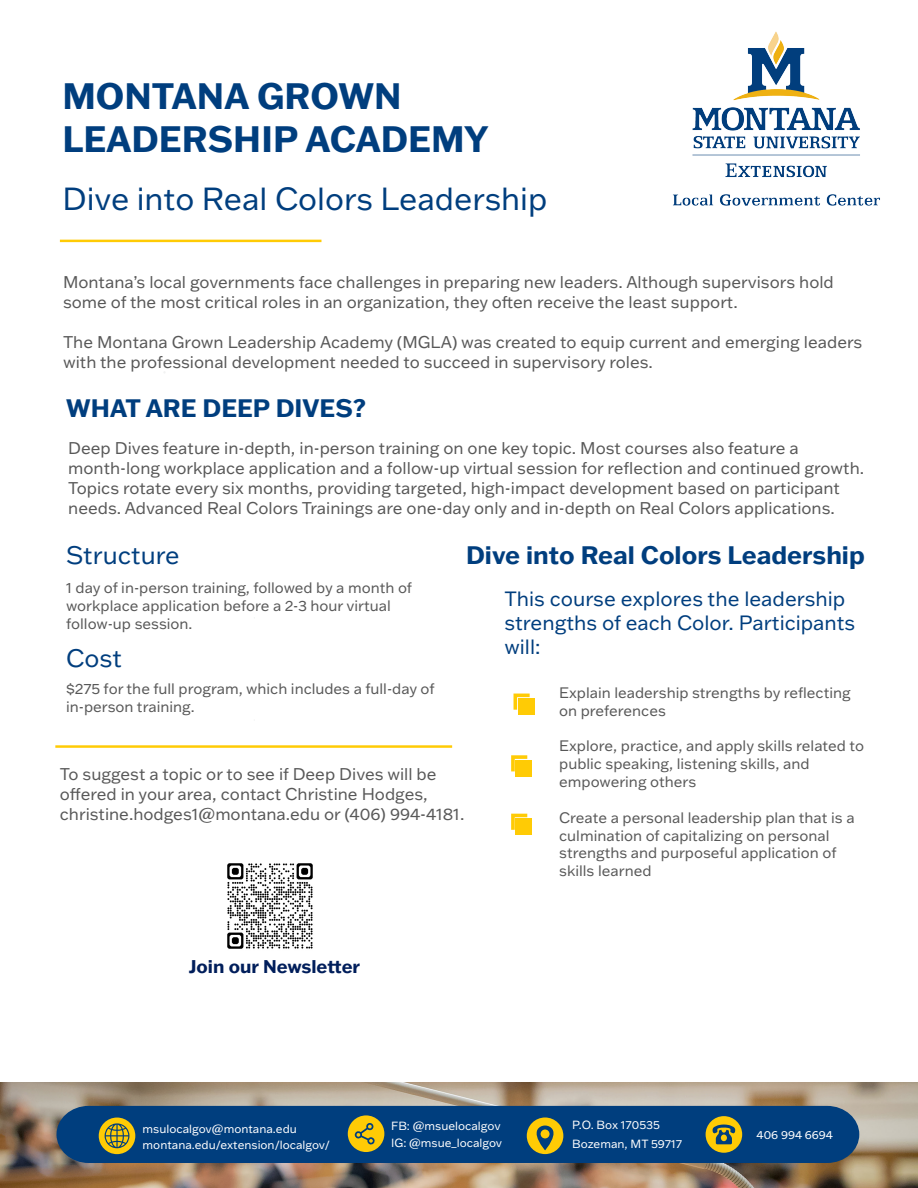
<style>
.page{position:relative;width:918px;height:1188px;background:#fff}
.page>*{position:absolute;margin:0;border:0;box-sizing:border-box;transform-origin:0 0}
.t1{font:700 36px/43.2px "Franklin Gothic ATF";color:#003e7e}
.t2{font:31.35px "Franklin Gothic ATF";color:#003e7e}
.t3{font:700 24.75px "Franklin Gothic ATF";color:#003e7e}
.t4{font:24.75px "Franklin Gothic ATF";color:#003e7e}
.t5{font:20.25px/24.3px "Franklin Gothic ATF";color:#003e7e}
.t6{font:700 18px "Franklin Gothic ATF";color:#001e5b}
.t7{font:16.65px/20px "Franklin Gothic ATF";color:#585858}
.t8{font:14.85px/17.9px "Franklin Gothic ATF";color:#585858}
.t9{font:11.55px/18.6px "Franklin Gothic ATF";color:#fff}
</style>
<div class="page">
<img style="left:0;top:1083px;width:918px;height:105px">
<div style="left:57px;top:1106px;width:802px;height:57px;background:#003e7e"></div>
<div style="left:706px;top:1116px;width:36px;height:37px;background:#ffcb05;border-radius:50%"></div>
<svg style="left:712px;top:1125px;width:24px;height:20px"></svg>
<div style="left:99px;top:1118px;width:36px;height:36px;background:#ffcb05;border-radius:50%"></div>
<svg style="left:105px;top:1123px;width:24px;height:25px"></svg>
<div style="left:527px;top:1117px;width:36px;height:37px;background:#ffcb05;border-radius:50%"></div>
<svg style="left:529px;top:1125px;width:32px;height:25px"></svg>
<div style="left:348px;top:1115px;width:36px;height:37px;background:#ffcb05;border-radius:50%"></div>
<svg style="left:355px;top:1123px;width:20px;height:22px"></svg>
<hr style="left:60px;top:240px;width:261px;height:2px;background:#ffcb05">
<img style="left:673px;top:31px;width:207px;height:175px">
<svg style="left:514px;top:694px;width:16px;height:16px"></svg>
<div style="left:518px;top:698px;width:16px;height:16px;background:#ffcb05"></div>
<hr style="left:55px;top:745px;width:397px;height:3px;background:#ffcb05">
<svg style="left:511px;top:814px;width:16px;height:16px"></svg>
<div style="left:516px;top:818px;width:16px;height:17px;background:#ffcb05"></div>
<svg style="left:511px;top:755px;width:16px;height:16px"></svg>
<div style="left:516px;top:760px;width:16px;height:16px;background:#ffcb05"></div>
<img style="left:227px;top:863px;width:86px;height:86px">
<h1 class="t1" style="left:62px;top:73px;width:428px">MONTANA GROWN<br>LEADERSHIP ACADEMY</h1>
<h2 class="t2" style="left:62px;top:178px;width:486px">Dive into Real Colors Leadership</h2>
<p class="t7" style="left:63px;top:272px;width:772px">Montana’s local governments face challenges in preparing new leaders. Although supervisors hold some of the most critical roles in an organization, they often receive the least support.</p>
<p class="t7" style="left:63px;top:332px;width:801px">The Montana Grown Leadership Academy (MGLA) was created to equip current and emerging leaders with the professional development needed to succeed in supervisory roles.</p>
<h3 class="t3" style="left:66px;top:392px;width:301px">WHAT ARE DEEP DIVES?</h3>
<p class="t7" style="left:68px;top:437px;width:797px">Deep Dives feature in-depth, in-person training on one key topic. Most courses also feature a month-long workplace application and a follow-up virtual session for reflection and continued growth.<br>Topics rotate every six months, providing targeted, high-impact development based on participant needs. Advanced Real Colors Trainings are one-day only and in-depth on Real Colors applications.</p>
<h3 class="t4" style="left:66px;top:539px;width:115px">Structure</h3>
<p class="t8" style="left:66px;top:579px;width:347px">1 day of in-person training, followed by a month of workplace application before a 2-3 hour virtual follow-up session.</p>
<h3 class="t3" style="left:466px;top:539px;width:400px">Dive into Real Colors Leadership</h3>
<p class="t5" style="left:504px;top:586px;width:352px">This course explores the leadership strengths of each Color. Participants will:</p>
<h3 class="t4" style="left:66px;top:641px;width:57px">Cost</h3>
<p class="t8" style="left:66px;top:680px;width:370px">$275 for the full program, which includes a full-day of in-person training.</p>
<p class="t8" style="left:559px;top:683px;width:293px">Explain leadership strengths by reflecting on preferences</p>
<p class="t8" style="left:559px;top:737px;width:306px">Explore, practice, and apply skills related to public speaking, listening skills, and empowering others</p>
<p class="t8" style="left:559px;top:808px;width:297px">Create a personal leadership plan that is a culmination of capitalizing on personal strengths and purposeful application of skills learned</p>
<p class="t7" style="left:60px;top:764px;width:406px">To suggest a topic or to see if Deep Dives will be offered in your area, contact Christine Hodges, christine.hodges1@montana.edu or (406) 994-4181.</p>
<p class="t6" style="left:189px;top:954px;width:173px">Join our Newsletter</p>
<p class="t9" style="left:143px;top:1119px;width:156px">msulocalgov@montana.edu</p>
<p class="t9" style="left:572px;top:1116px;width:111px">P.O. Box 170535<br>Bozeman, MT 59717</p>
<p class="t9" style="left:391px;top:1116px;width:113px;line-height:17.5px">FB: @msuelocalgov<br>IG: @msue_localgov</p>
<p class="t9" style="left:143px;top:1135px;width:189px">montana.edu/extension/localgov/</p>
<p class="t9" style="left:757px;top:1126px;width:78px">406 994 6694</p>
</div>
